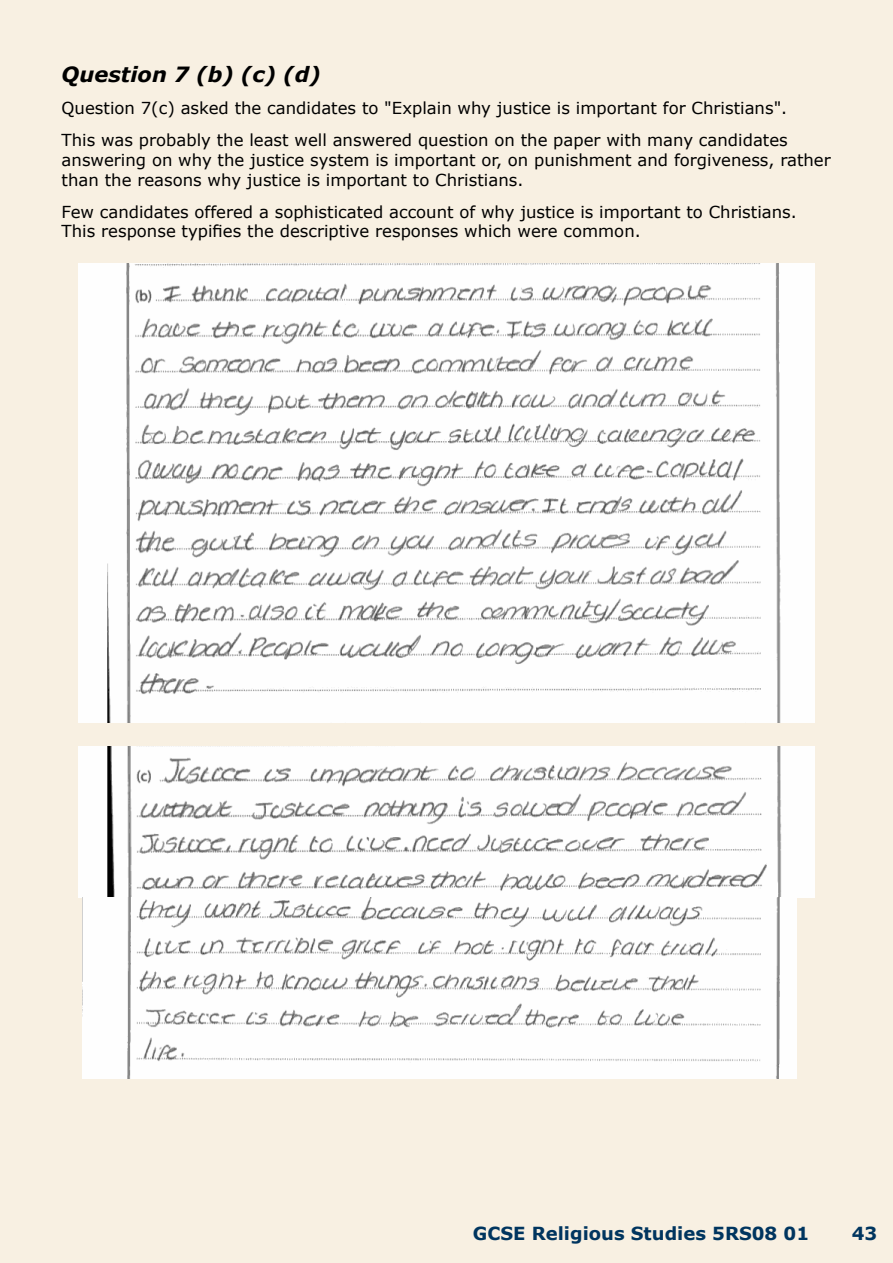
<style>
.page{position:relative;width:893px;height:1263px;background:#f8f0e2}
.page>*{position:absolute;margin:0;border:0;box-sizing:border-box;transform-origin:0 0}
.t1{font:italic 700 21px "Verdana";color:#000}
.t2{font:700 18px "Verdana";color:#00355f}
.t3{font:16.5px/19.5px "Verdana";color:#000}
</style>
<div class="page">
<img style="left:79px;top:264px;width:735px;height:459px">
<img style="left:79px;top:746px;width:735px;height:151px">
<img style="left:83px;top:897px;width:713px;height:181px">
<p class="t1" style="left:62px;top:61px;width:261px">Question 7 (b) (c) (d)</p>
<p class="t3" style="left:62px;top:92px;width:728px;line-height:32.2px">Question 7(c) asked the candidates to "Explain why justice is important for Christians".<br>This was probably the least well answered question on the paper with many candidates</p>
<p class="t3" style="left:62px;top:150px;width:771px">answering on why the justice system is important or, on punishment and forgiveness, rather than the reasons why justice is important to Christians.</p>
<p class="t3" style="left:62px;top:201px;width:737px">Few candidates offered a sophisticated account of why justice is important to Christians.<br>This response typifies the descriptive responses which were common.</p>
<p class="t2" style="left:473px;top:1222px;width:338px">GCSE Religious Studies 5RS08 01</p>
<p class="t2" style="left:852px;top:1222px;width:27px">43</p>
</div>
